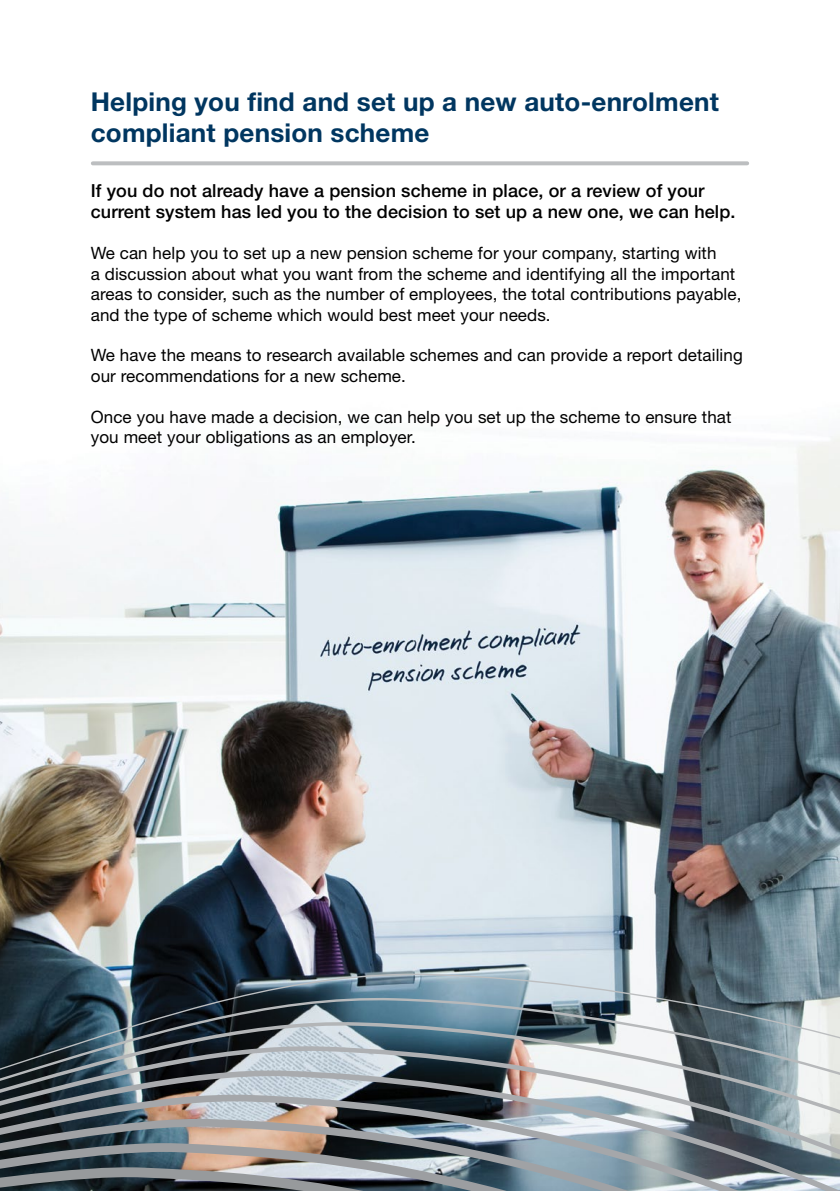
<style>
.page{position:relative;width:840px;height:1191px;background:#fff}
.page>*{position:absolute;margin:0;border:0;box-sizing:border-box;transform-origin:0 0}
.t1{font:700 26px/31.2px "Helvetica Neue";letter-spacing:.01em;color:#003660}
.t2{font:500 18px/21.6px "Helvetica Neue";letter-spacing:.005em;color:#000}
.t3{font:17px/20.4px "Helvetica Neue";letter-spacing:.005em;color:#000}
</style>
<div class="page">
<img style="left:0;top:436px;width:839px;height:530px">
<svg style="left:93px;top:161px;width:653px;height:4px;background:#c1c3c5"></svg>
<svg style="left:0;top:966px;width:839px;height:25px;background:#667884"></svg>
<svg style="left:0;top:991px;width:839px;height:25px;background:#586c77"></svg>
<svg style="left:0;top:1016px;width:839px;height:25px;background:#62737d"></svg>
<svg style="left:0;top:1041px;width:839px;height:25px"></svg>
<svg style="left:0;top:1066px;width:839px;height:25px"></svg>
<img style="left:0;top:1091px;width:839px;height:25px">
<img style="left:0;top:1116px;width:839px;height:26px">
<svg style="left:0;top:1142px;width:839px;height:16px;background:#71787c"></svg>
<img style="left:0;top:1158px;width:839px;height:33px">
<h1 class="t1" style="left:91px;top:86px;width:629px">Helping you find and set up a new auto-enrolment compliant pension scheme</h1>
<p class="t2" style="left:91px;top:179px;width:646px">If you do not already have a pension scheme in place, or a review of your current system has led you to the decision to set up a new one, we can help.</p>
<p class="t3" style="left:91px;top:243px;width:651px">We can help you to set up a new pension scheme for your company, starting with<br>a discussion about what you want from the scheme and identifying all the important areas to consider, such as the number of employees, the total contributions payable, and the type of scheme which would best meet your needs.</p>
<p class="t3" style="left:91px;top:345px;width:653px">We have the means to research available schemes and can provide a report detailing our recommendations for a new scheme.</p>
<p class="t3" style="left:91px;top:406px;width:642px">Once you have made a decision, we can help you set up the scheme to ensure that you meet your obligations as an employer.</p>
</div>
